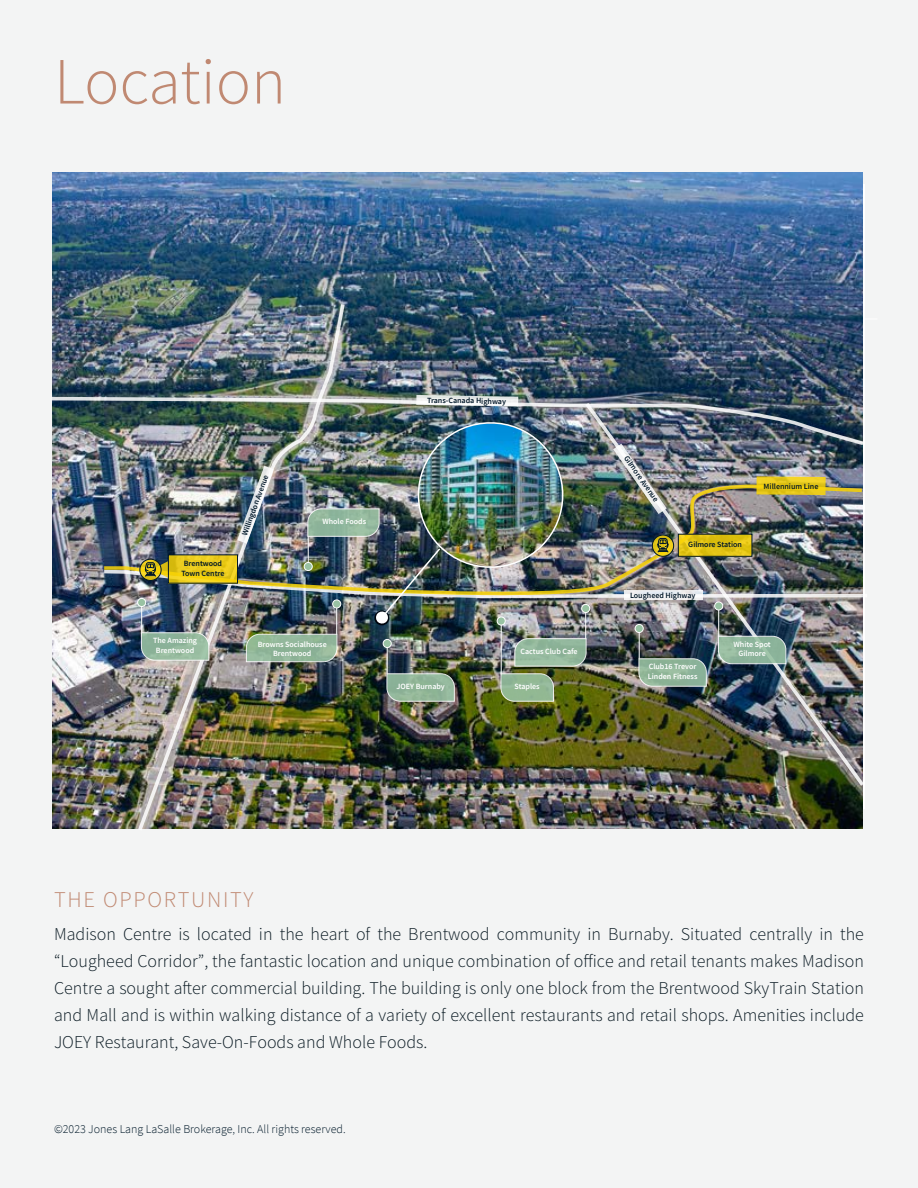
<style>
.page{position:relative;width:918px;height:1188px;background:#f3f4f4}
.page>*{position:absolute;margin:0;border:0;box-sizing:border-box;transform-origin:0 0}
.t1{font:300 66px "Source Sans Pro";color:#c08972}
.t2{font:22.5px "Source Sans Variable";letter-spacing:.075em;color:#c08972}
.t3{font:18px/27px "Source Sans Variable";color:#091922;text-align:justify}
.t4{font:300 12px "Source Sans Pro";color:#001828}
.t5{font:600 7.95px/9.6px "Source Sans Pro";color:#fff;text-align:center}
.t6{font:600 7.95px/9.6px "Source Sans Pro";color:#011728;text-align:center}
</style>
<div class="page">
<hr style="left:68px;top:319px;width:810px;height:1px;background:#fff">
<img style="left:52px;top:173px;width:810px;height:656px">
<img style="left:135px;top:300px;width:212px;height:529px">
<img style="left:582px;top:624px;width:283px;height:163px">
<div style="left:374px;top:610px;width:15px;height:15px;background:#00040c;border-radius:50%"></div>
<hr style="left:141px;top:602px;width:1px;height:31px;background:#fff">
<svg style="left:141px;top:632px;width:69px;height:29px"></svg>
<hr style="left:336px;top:604px;width:1px;height:30px;background:#fff">
<svg style="left:246px;top:634px;width:92px;height:28px"></svg>
<hr style="left:585px;top:608px;width:1px;height:31px;background:#fff">
<svg style="left:514px;top:638px;width:73px;height:29px"></svg>
<img style="left:52px;top:395px;width:813px;height:229px">
<div style="left:304px;top:562px;width:8px;height:9px;background:#99c2a3;border-radius:50%"></div>
<div style="left:304px;top:562px;width:9px;height:9px;border:1px solid #fff;border-radius:50%"></div>
<hr style="left:387px;top:644px;width:1px;height:30px;background:#fff">
<svg style="left:386px;top:673px;width:69px;height:29px"></svg>
<div style="left:383px;top:639px;width:8px;height:9px;background:#99c2a3;border-radius:50%"></div>
<div style="left:383px;top:639px;width:9px;height:9px;border:1px solid #fff;border-radius:50%"></div>
<hr style="left:639px;top:629px;width:1px;height:30px;background:#fff">
<svg style="left:638px;top:658px;width:69px;height:29px"></svg>
<div style="left:635px;top:624px;width:8px;height:9px;background:#99c2a3;border-radius:50%"></div>
<div style="left:635px;top:624px;width:9px;height:9px;border:1px solid #fff;border-radius:50%"></div>
<hr style="left:718px;top:606px;width:1px;height:30px;background:#fff">
<svg style="left:718px;top:636px;width:69px;height:28px"></svg>
<div style="left:715px;top:602px;width:8px;height:8px;background:#99c2a3;border-radius:50%"></div>
<div style="left:714px;top:602px;width:9px;height:8px;border:1px solid #fff;border-radius:50%"></div>
<hr style="left:501px;top:621px;width:1px;height:53px;background:#fff">
<svg style="left:500px;top:673px;width:54px;height:29px"></svg>
<div style="left:497px;top:617px;width:8px;height:8px;background:#99c2a3;border-radius:50%"></div>
<div style="left:497px;top:617px;width:9px;height:8px;border:1px solid #fff;border-radius:50%"></div>
<h1 class="t1" style="left:54px;top:41px;width:234px">Location</h1>
<p class="t6" style="left:427px;top:395px;width:80px;rotate:1deg">Trans-Canada Highway</p>
<p class="t6" style="left:181px;top:559px;width:45px">Brentwood<br>Town Centre</p>
<p class="t6" style="left:240px;top:533px;width:65px;rotate:-70deg">Willingdon Avenue</p>
<p class="t5" style="left:322px;top:516px;width:45px">Whole Foods</p>
<p class="t5" style="left:153px;top:636px;width:46px">The Amazing<br>Brentwood</p>
<p class="t5" style="left:258px;top:639px;width:71px">Browns Socialhouse<br>Brentwood</p>
<p class="t5" style="left:520px;top:647px;width:59px">Cactus Club Cafe</p>
<p class="t5" style="left:396px;top:681px;width:50px">JOEY Burnaby</p>
<p class="t5" style="left:515px;top:681px;width:27px">Staples</p>
<p class="t6" style="left:630px;top:454px;width:56px;rotate:55deg">Gilmore Avenue</p>
<p class="t6" style="left:688px;top:539px;width:55px">Gilmore Station</p>
<p class="t6" style="left:630px;top:590px;width:67px">Lougheed Highway</p>
<p class="t6" style="left:764px;top:481px;width:56px;rotate:1deg">Millennium Line</p>
<p class="t5" style="left:648px;top:662px;width:51px;text-align:left">Club16 Trevor<br>Linden Fitness</p>
<p class="t5" style="left:734px;top:639px;width:39px">White Spot<br>Gilmore</p>
<p class="t2" style="left:54px;top:886px;width:201px">THE OPPORTUNITY</p>
<p class="t3" style="left:54px;top:921px;width:812px">Madison Centre is located in the heart of the Brentwood community in Burnaby. Situated centrally in the “Lougheed Corridor”, the fantastic location and unique combination of office and retail tenants makes Madison Centre a sought after commercial building. The building is only one block from the Brentwood SkyTrain Station and Mall and is within walking distance of a variety of excellent restaurants and retail shops. Amenities include JOEY Restaurant, Save-On-Foods and Whole Foods.</p>
<p class="t4" style="left:54px;top:1122px;width:293px">©2023 Jones Lang LaSalle Brokerage, Inc. All rights reserved.</p>
</div>
